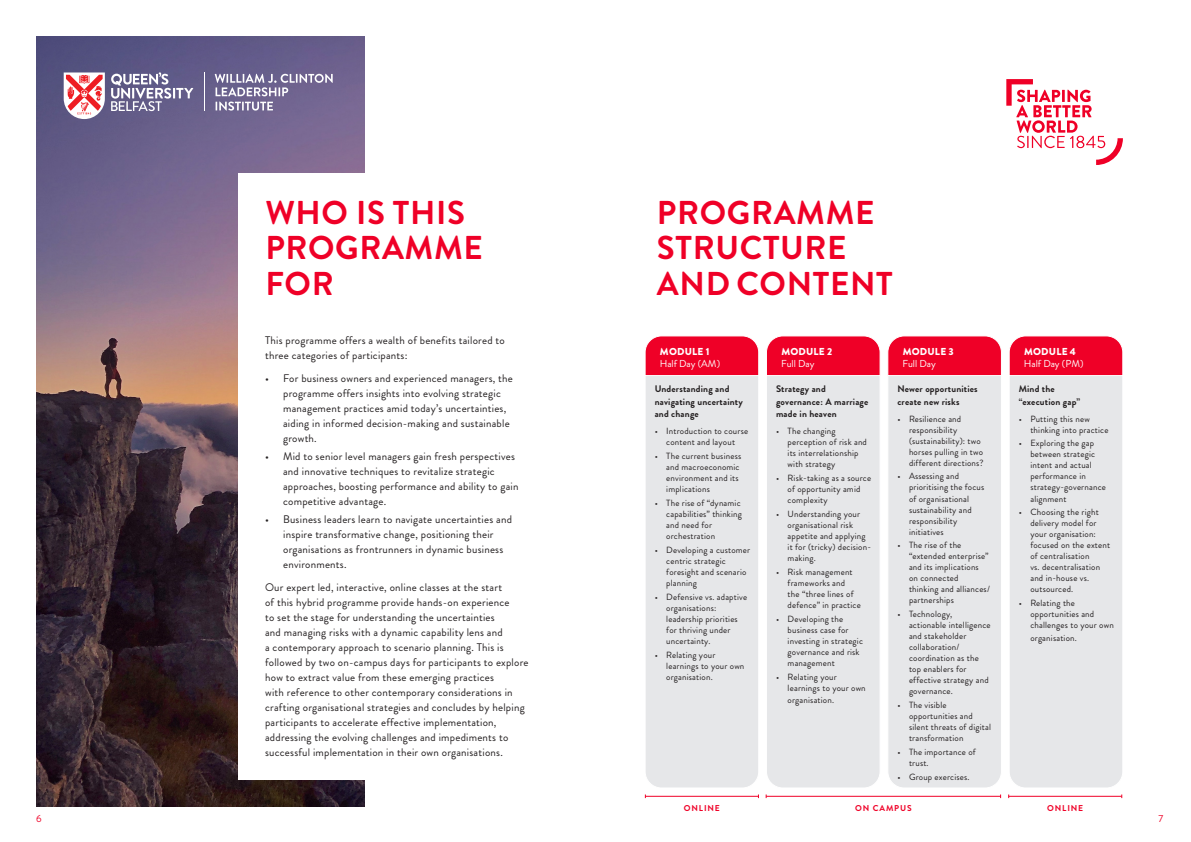
<style>
.page{position:relative;width:1191px;height:842px;background:#fff}
.page>*{position:absolute;margin:0;border:0;box-sizing:border-box;transform-origin:0 0}
.t1{font:700 33px/35.2px "Brandon Grotesque";letter-spacing:.02em;color:#ef0027}
.t2{font:11px/15px "Brandon Grotesque";letter-spacing:.02em;color:#231f20}
.t3{font:10.1px/12.3px "Brandon Grotesque";color:#fff}
.t4{font:900 10.1px/12.3px "Brandon Grotesque";letter-spacing:.02em;color:#fff}
.t5{font:10.1px "Brandon Grotesque";color:#ef0027}
.t6{font:700 9.5px/12.7px "Brandon Grotesque";letter-spacing:.02em;color:#231f20}
.t7{font:9px/11px "Brandon Grotesque";letter-spacing:.02em;color:#231f20}
.t8{font:700 8.5px "Brandon Grotesque";letter-spacing:.1em;color:#ef0027}
.s1{font-weight:900}
.s2{font-weight:400}
</style>
<div class="page">
<svg style="left:1006px;top:79px;width:117px;height:86px"></svg>
<hr style="left:645px;top:796px;width:113px;height:1px;background:#ef0027">
<hr style="left:1008px;top:796px;width:113px;height:1px;background:#ef0027">
<hr style="left:766px;top:796px;width:234px;height:1px;background:#ef0027">
<div style="left:646px;top:376px;width:112px;height:412px;background:#e6e7e9"></div>
<svg style="left:645px;top:336px;width:114px;height:40px;background:#f01236"></svg>
<div style="left:888px;top:376px;width:113px;height:412px;background:#e6e7e9"></div>
<svg style="left:887px;top:336px;width:114px;height:40px;background:#f01136"></svg>
<div style="left:767px;top:376px;width:113px;height:412px;background:#e6e7e9"></div>
<svg style="left:766px;top:336px;width:114px;height:40px;background:#f01236"></svg>
<div style="left:1010px;top:376px;width:112px;height:412px;background:#e6e7e9"></div>
<svg style="left:1009px;top:336px;width:114px;height:40px;background:#f01236"></svg>
<img style="left:36px;top:36px;width:328px;height:770px">
<hr style="left:204px;top:72px;width:1px;height:39px;background:#fff">
<svg style="left:111px;top:72px;width:82px;height:39px"></svg>
<svg style="left:64px;top:72px;width:41px;height:47px"></svg>
<svg style="left:215px;top:74px;width:118px;height:22px;background:#928aab"></svg>
<svg style="left:216px;top:102px;width:57px;height:9px"></svg>
<div style="left:238px;top:173px;width:321px;height:607px;background:#fff"></div>
<p class="t1" style="left:265px;top:196px;width:219px">WHO IS THIS<br>PROGRAMME<br>FOR</p>
<p class="t2" style="left:265px;top:332px;width:241px">This programme offers a wealth of benefits tailored to three categories of participants:</p>
<p class="t2" style="left:283px;top:371px;width:231px;text-indent:-18px">• For business owners and experienced managers, the programme offers insights into evolving strategic management practices amid today’s uncertainties, aiding in informed decision-making and sustainable growth.</p>
<p class="t2" style="left:283px;top:449px;width:237px;text-indent:-18px">• Mid to senior level managers gain fresh perspectives and innovative techniques to revitalize strategic approaches, boosting performance and ability to gain competitive advantage.</p>
<p class="t2" style="left:283px;top:512px;width:230px;text-indent:-18px">• Business leaders learn to navigate uncertainties and inspire transformative change, positioning their organisations as frontrunners in dynamic business environments.</p>
<p class="t2" style="left:265px;top:580px;width:265px">Our expert led, interactive, online classes at the start<br>of this hybrid programme provide hands-on experience<br>to set the stage for understanding the uncertainties<br>and managing risks with a dynamic capability lens and<br>a contemporary approach to scenario planning. This is followed by two on-campus days for participants to explore how to extract value from these emerging practices<br>with reference to other contemporary considerations in crafting organisational strategies and concludes by helping participants to accelerate effective implementation, addressing the evolving challenges and impediments to successful implementation in their own organisations.</p>
<p class="t1" style="left:657px;top:196px;width:237px">PROGRAMME<br>STRUCTURE<br>AND CONTENT</p>
<p class="t3" style="left:660px;top:345px;width:62px"><span class="s1">MODULE 1<br></span>Half Day (AM)</p>
<p class="t4" style="left:781px;top:345px;width:53px">MODULE 2<br><span class="s2">Full Day</span></p>
<p class="t4" style="left:902px;top:345px;width:53px">MODULE 3<br><span class="s2">Full Day</span></p>
<p class="t6" style="left:654px;top:382px;width:90px">Understanding and navigating uncertainty and change</p>
<p class="t7" style="left:654px;top:426px;width:95px;text-align:center">• Introduction to course content and layout</p>
<p class="t7" style="left:666px;top:451px;width:76px;text-indent:-12px">• The current business and macroeconomic environment and its implications</p>
<p class="t7" style="left:666px;top:497px;width:77px;text-indent:-12px">• The rise of “dynamic capabilities” thinking and need for orchestration</p>
<p class="t7" style="left:666px;top:544px;width:85px;text-indent:-12px">• Developing a customer centric strategic foresight and scenario planning</p>
<p class="t7" style="left:666px;top:591px;width:82px;text-indent:-12px">• Defensive vs. adaptive organisations: leadership priorities for thriving under uncertainty.</p>
<p class="t7" style="left:666px;top:649px;width:80px;text-indent:-12px">• Relating your learnings to your own organisation.</p>
<p class="t6" style="left:776px;top:382px;width:94px">Strategy and governance: A marriage made in heaven</p>
<p class="t7" style="left:787px;top:426px;width:81px;text-indent:-12px">• The changing perception of risk and its interrelationship with strategy</p>
<p class="t7" style="left:787px;top:473px;width:85px;text-indent:-12px">• Risk-taking as a source of opportunity amid complexity</p>
<p class="t7" style="left:787px;top:508px;width:85px;text-indent:-12px">• Understanding your organisational risk appetite and applying it for (tricky) decision&shy;making.</p>
<p class="t7" style="left:787px;top:566px;width:75px;text-indent:-12px">• Risk management frameworks and<br>the “three lines of defence” in practice</p>
<p class="t7" style="left:787px;top:613px;width:77px;text-indent:-12px">• Developing the business case for investing in strategic governance and risk management</p>
<p class="t7" style="left:787px;top:671px;width:80px;text-indent:-12px">• Relating your learnings to your own</p>
<p class="t7" style="left:787px;top:695px;width:48px">organisation.</p>
<p class="t6" style="left:897px;top:382px;width:82px">Newer opportunities create new risks</p>
<p class="t7" style="left:909px;top:413px;width:76px;text-indent:-12px">• Resilience and responsibility (sustainability): two horses pulling in two different directions?</p>
<p class="t7" style="left:909px;top:471px;width:77px;text-indent:-12px">• Assessing and prioritising the focus of organisational sustainability and responsibility initiatives</p>
<p class="t7" style="left:909px;top:540px;width:82px;text-indent:-12px">• The rise of the “extended enterprise” and its implications on connected thinking and alliances/ partnerships</p>
<p class="t7" style="left:909px;top:609px;width:83px;text-indent:-12px">• Technology, actionable intelligence and stakeholder collaboration/ coordination as the top enablers for effective strategy and governance.</p>
<p class="t7" style="left:909px;top:699px;width:83px;text-indent:-12px">• The visible opportunities and silent threats of digital transformation</p>
<p class="t7" style="left:909px;top:746px;width:68px;text-indent:-12px">• The importance of trust.</p>
<p class="t7" style="left:897px;top:771px;width:74px">• Group exercises.</p>
<p class="t3" style="left:1024px;top:345px;width:61px"><span class="s1">MODULE 4<br></span>Half Day (PM)</p>
<p class="t6" style="left:1018px;top:382px;width:63px">Mind the “execution gap”</p>
<p class="t7" style="left:1030px;top:413px;width:80px;text-indent:-12px">• Putting this new thinking into practice</p>
<p class="t7" style="left:1030px;top:438px;width:77px;text-indent:-12px">• Exploring the gap between strategic intent and actual performance in strategy-governance alignment</p>
<p class="t7" style="left:1030px;top:507px;width:81px;text-indent:-12px">• Choosing the right delivery model for your organisation: focused on the extent of centralisation<br>vs. decentralisation and in-house vs. outsourced.</p>
<p class="t7" style="left:1030px;top:598px;width:85px;text-indent:-12px">• Relating the opportunities and challenges to your own</p>
<p class="t7" style="left:1030px;top:632px;width:48px">organisation.</p>
<p class="t8" style="left:684px;top:802px;width:38px">ONLINE</p>
<p class="t8" style="left:855px;top:802px;width:58px">ON CAMPUS</p>
<p class="t8" style="left:1047px;top:802px;width:38px">ONLINE</p>
<p class="t5" style="left:36px;top:812px;width:7px">6</p>
<p class="t5" style="left:1158px;top:812px;width:6px">7</p>
</div>
